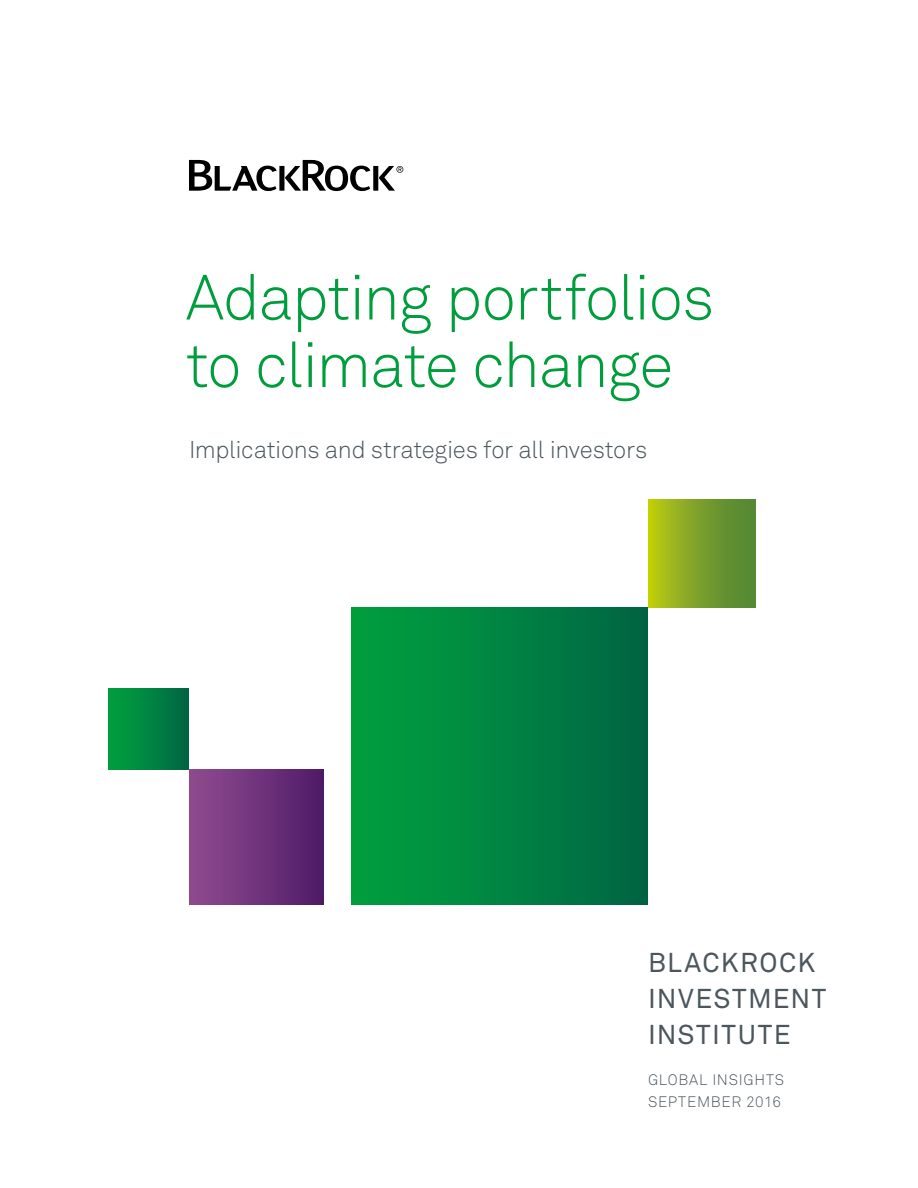
<style>
.page{position:relative;width:918px;height:1188px;background:#fff}
.page>*{position:absolute;margin:0;border:0;box-sizing:border-box;transform-origin:0 0}
.t1{font:63px/67.5px "Akkurat Light Pro";letter-spacing:-.025em;color:#009d3d}
.t2{font:27px/36px "Akkurat Pro";letter-spacing:.055em;color:#4c575d}
.t3{font:24px "Akkurat Light Pro";letter-spacing:-.015em;color:#4c575d}
.t4{font:15px/22.5px "Akkurat Light Pro";letter-spacing:.05em;color:#4c575d}
</style>
<div class="page">
<div style="left:189px;top:770px;width:135px;height:134px;background:linear-gradient(to right,#904c8f,#4f1b67)"></div>
<svg style="left:648px;top:500px;width:108px;height:108px;background:#7fa326"></svg>
<div style="left:351px;top:608px;width:297px;height:296px;background:linear-gradient(to right,#00a23f,#006544)"></div>
<div style="left:108px;top:688px;width:81px;height:82px;background:linear-gradient(to right,#00a23f,#064)"></div>
<svg style="left:189px;top:160px;width:214px;height:31px"></svg>
<h1 class="t1" style="left:186px;top:265px;width:530px">Adapting portfolios to climate change</h1>
<p class="t3" style="left:189px;top:435px;width:460px">Implications and strategies for all investors</p>
<p class="t2" style="left:648px;top:945px;width:180px">BLACKROCK<br>INVESTMENT<br>INSTITUTE</p>
<p class="t4" style="left:648px;top:1068px;width:138px">GLOBAL INSIGHTS<br>SEPTEMBER 2016</p>
</div>
